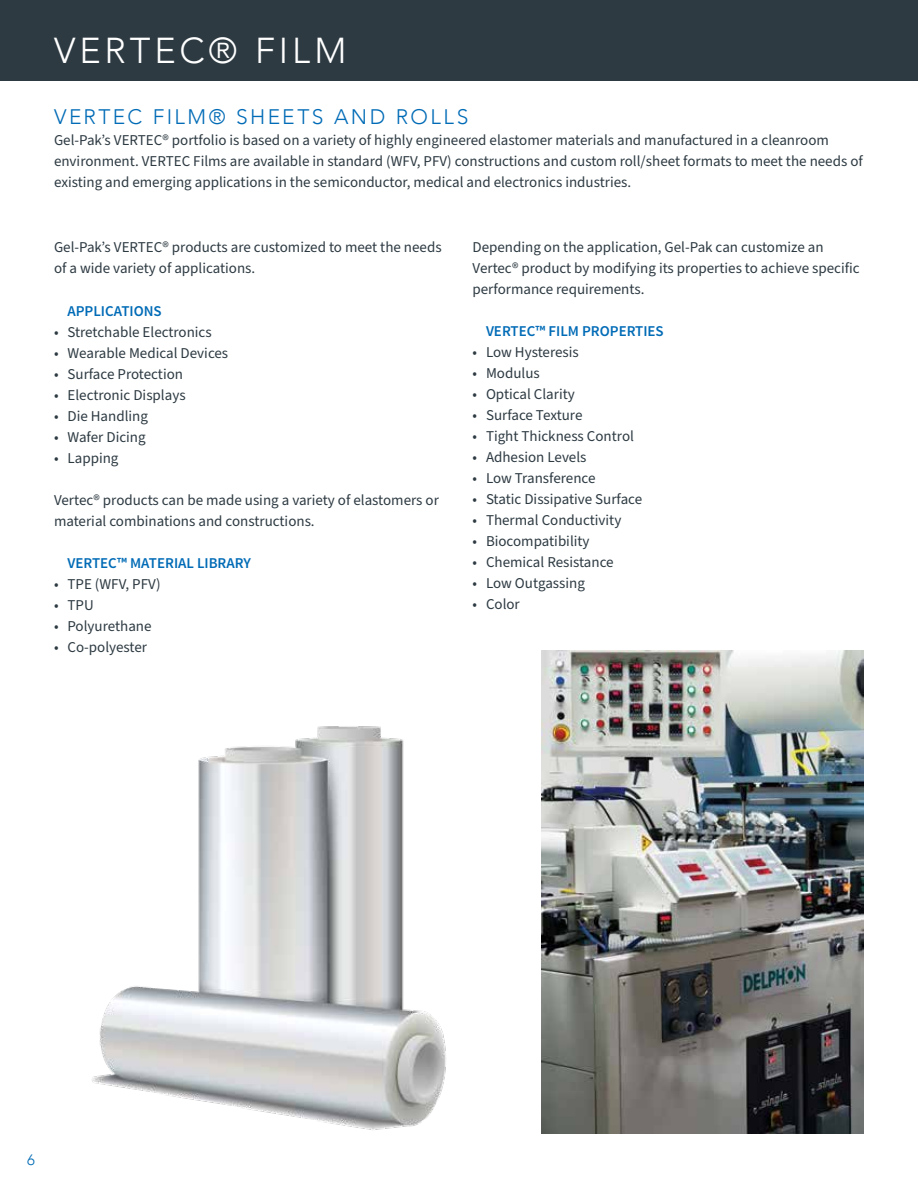
<style>
.page{position:relative;width:918px;height:1188px;background:#fff}
.page>*{position:absolute;margin:0;border:0;box-sizing:border-box;transform-origin:0 0}
.t1{font:300 36px "Avenir";letter-spacing:.11em;color:#fff}
.t2{font:300 21px "Avenir";letter-spacing:.115em;color:#006bb6}
.t3{font:15px/21px "Source Sans Pro";color:#2d3a42}
.t4{font:600 15px "Source Sans Pro";color:#006bb6}
.t5{font:300 15px "Avenir";color:#006bb6}
</style>
<div class="page">
<div style="left:0;top:0;width:918px;height:81px;background:#2d3a42"></div>
<img style="left:92px;top:726px;width:354px;height:404px">
<img style="left:542px;top:650px;width:322px;height:484px">
<h1 class="t1" style="left:54px;top:29px;width:294px">VERTEC® FILM</h1>
<h2 class="t2" style="left:54px;top:104px;width:416px">VERTEC FILM® SHEETS AND ROLLS</h2>
<p class="t3" style="left:54px;top:130px;width:810px">Gel-Pak’s VERTEC® portfolio is based on a variety of highly engineered elastomer materials and manufactured in a cleanroom environment. VERTEC Films are available in standard (WFV, PFV) constructions and custom roll/sheet formats to meet the needs of existing and emerging applications in the semiconductor, medical and electronics industries.</p>
<p class="t3" style="left:54px;top:237px;width:389px">Gel-Pak’s VERTEC® products are customized to meet the needs of a wide variety of applications.</p>
<p class="t4" style="left:68px;top:301px;width:96px">APPLICATIONS</p>
<p class="t3" style="left:54px;top:322px;width:159px">• Stretchable Electronics</p>
<p class="t3" style="left:54px;top:343px;width:176px">• Wearable Medical Devices</p>
<p class="t3" style="left:54px;top:364px;width:131px">• Surface Protection</p>
<p class="t3" style="left:54px;top:385px;width:133px">• Electronic Displays</p>
<p class="t3" style="left:54px;top:406px;width:96px">• Die Handling</p>
<p class="t3" style="left:54px;top:427px;width:93px">• Wafer Dicing</p>
<p class="t3" style="left:54px;top:448px;width:66px">• Lapping</p>
<p class="t3" style="left:54px;top:490px;width:386px">Vertec® products can be made using a variety of elastomers or material combinations and constructions.</p>
<p class="t4" style="left:68px;top:554px;width:185px">VERTEC™ MATERIAL LIBRARY</p>
<p class="t3" style="left:54px;top:574px;width:108px">• TPE (WFV, PFV)</p>
<p class="t3" style="left:54px;top:595px;width:41px">• TPU</p>
<p class="t3" style="left:54px;top:616px;width:99px">• Polyurethane</p>
<p class="t3" style="left:54px;top:637px;width:95px">• Co-polyester</p>
<p class="t3" style="left:472px;top:237px;width:389px">Depending on the application, Gel-Pak can customize an<br>Vertec® product by modifying its properties to achieve specific performance requirements.</p>
<p class="t4" style="left:486px;top:321px;width:179px">VERTEC™ FILM PROPERTIES</p>
<p class="t3" style="left:472px;top:342px;width:108px">• Low Hysteresis</p>
<p class="t3" style="left:472px;top:363px;width:69px">• Modulus</p>
<p class="t3" style="left:472px;top:384px;width:104px">• Optical Clarity</p>
<p class="t3" style="left:472px;top:405px;width:111px">• Surface Texture</p>
<p class="t3" style="left:472px;top:426px;width:163px">• Tight Thickness Control</p>
<p class="t3" style="left:472px;top:447px;width:116px">• Adhesion Levels</p>
<p class="t3" style="left:472px;top:468px;width:125px">• Low Transference</p>
<p class="t3" style="left:472px;top:489px;width:171px">• Static Dissipative Surface</p>
<p class="t3" style="left:472px;top:510px;width:150px">• Thermal Conductivity</p>
<p class="t3" style="left:472px;top:531px;width:119px">• Biocompatibility</p>
<p class="t3" style="left:472px;top:552px;width:143px">• Chemical Resistance</p>
<p class="t3" style="left:472px;top:573px;width:114px">• Low Outgassing</p>
<p class="t3" style="left:472px;top:594px;width:49px">• Color</p>
<p class="t5" style="left:27px;top:1151px;width:9px">6</p>
</div>
